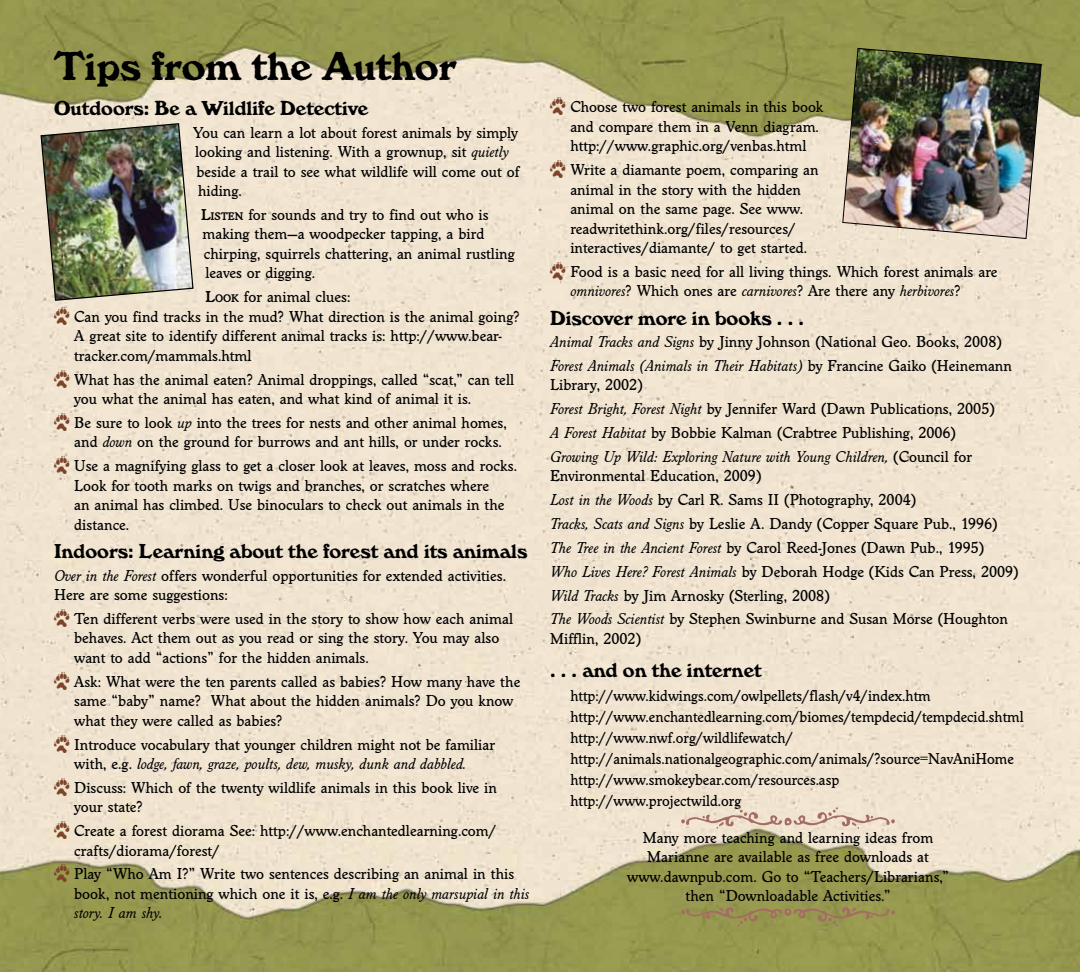
<style>
.page{position:relative;width:1080px;height:972px;background:#fff}
.page>*{position:absolute;margin:0;border:0;box-sizing:border-box;transform-origin:0 0}
.t1{font:700 42px "Windsor Ant D";color:#000}
.t2{font:700 21px "Windsor Ant D";color:#000}
.t3{font:500 16.5px/19.5px "Worcester Rou T";color:#000}
.s1{font-weight:400;font-style:italic}
.s2{font-weight:700}
.s3{font-weight:700;font-size:11.55px}
.s4{font-family:"Animal Tracks";font-weight:400;font-size:22.5px;color:#7c4529}
</style>
<div class="page">
<img style="left:0;top:0;width:1080px;height:972px">
<img style="left:842px;top:48px;width:200px;height:191px">
<img style="left:40px;top:122px;width:154px;height:180px">
<svg style="left:681px;top:807px;width:214px;height:22px;background:#e3cebd"></svg>
<svg style="left:681px;top:905px;width:214px;height:21px;background:#989052"></svg>
<h1 class="t1" style="left:54px;top:42px;width:404px">Tips from the Author</h1>
<p class="t2" style="left:54px;top:96px;width:316px">Outdoors: Be a Wildlife Detective</p>
<p class="t3" style="left:194px;top:122px;width:328px">You can learn a lot about forest animals by simply looking and listening. With a grownup, sit <span class="s1">quietly </span>beside a trail to see what wildlife will come out of hiding.</p>
<p class="t3" style="left:201px;top:205px;width:315px"><span class="s2">L</span><span class="s3">ISTEN</span> for sounds and try to find out who is making them—a woodpecker tapping, a bird chirping, squirrels chattering, an animal rustling leaves or digging.</p>
<p class="t3" style="left:206px;top:287px;width:147px"><span class="s2">L</span><span class="s3">OOK</span> for animal clues:</p>
<p class="t3" style="left:54px;top:306px;width:467px"><span class="s4">Ó</span> Can you find tracks in the mud? What direction is the animal going?</p>
<p class="t3" style="left:74px;top:326px;width:429px">A great site to identify different animal tracks is: http://www.bear-</p>
<p class="t3" style="left:74px;top:345px;width:179px">tracker.com/mammals.html</p>
<p class="t3" style="left:74px;top:369px;width:441px;text-indent:-20px"><span class="s4">Ó</span> What has the animal eaten? Animal droppings, called “scat,” can tell you what the animal has eaten, and what kind of animal it is.</p>
<p class="t3" style="left:54px;top:413px;width:454px;text-align:right"><span class="s4">Ó</span> Be sure to look <span class="s1">up</span> into the trees for nests and other animal homes, and <span class="s1">down</span> on the ground for burrows and ant hills, or under rocks.</p>
<p class="t3" style="left:74px;top:456px;width:444px;text-indent:-20px"><span class="s4">Ó</span> Use a magnifying glass to get a closer look at leaves, moss and rocks.<br>Look for tooth marks on twigs and branches, or scratches where<br>an animal has climbed. Use binoculars to check out animals in the distance.</p>
<p class="t2" style="left:54px;top:539px;width:475px">Indoors: Learning about the forest and its animals</p>
<p class="t3" style="left:54px;top:565px;width:454px"><span class="s1">Over in the Forest</span> offers wonderful opportunities for extended activities.<br>Here are some suggestions:</p>
<p class="t3" style="left:74px;top:609px;width:440px;text-indent:-20px"><span class="s4">Ó</span> Ten different verbs were used in the story to show how each animal behaves. Act them out as you read or sing the story. You may also want to add “actions” for the hidden animals.</p>
<p class="t3" style="left:74px;top:671px;width:448px;text-indent:-20px"><span class="s4">Ó</span> Ask: What were the ten parents called as babies? How many have the same “baby” name? What about the hidden animals? Do you know what they were called as babies?</p>
<p class="t3" style="left:54px;top:734px;width:443px;text-align:center"><span class="s4">Ó</span> Introduce vocabulary that younger children might not be familiar with, e.g. <span class="s1">lodge, fawn, graze, poults, dew, musky, dunk and dabbled.</span></p>
<p class="t3" style="left:74px;top:778px;width:424px;text-indent:-20px"><span class="s4">Ó</span> Discuss: Which of the twenty wildlife animals in this book live in your state?</p>
<p class="t3" style="left:74px;top:821px;width:424px;text-indent:-20px"><span class="s4">Ó</span> Create a forest diorama See: http://www.enchantedlearning.com/ crafts/diorama/forest/</p>
<p class="t3" style="left:74px;top:864px;width:457px;text-indent:-20px"><span class="s4">Ó</span> Play “Who Am I?” Write two sentences describing an animal in this book, not mentioning which one it is, e.g. <span class="s1">I am the only marsupial in this story. I am shy.</span></p>
<p class="t3" style="left:570px;top:97px;width:255px;text-indent:-20px"><span class="s4">Ó</span> Choose two forest animals in this book and compare them in a Venn diagram. http://www.graphic.org/venbas.html</p>
<p class="t3" style="left:550px;top:160px;width:270px;text-align:center"><span class="s4">Ó</span> Write a diamante poem, comparing an animal in the story with the hidden animal on the same page. See www. readwritethink.org/files/resources/ interactives/diamante/ to get started.</p>
<p class="t3" style="left:570px;top:262px;width:429px;text-indent:-20px"><span class="s4">Ó</span> Food is a basic need for all living things. Which forest animals are <span class="s1">omnivores</span>? Which ones are <span class="s1">carnivores</span>? Are there any <span class="s1">herbivores</span>?</p>
<p class="t2" style="left:550px;top:305px;width:255px">Discover more in books . . .</p>
<p class="t3" style="left:550px;top:330px;width:463px;line-height:23.9px"><span class="s1">Animal Tracks and Signs</span> by Jinny Johnson (National Geo. Books, 2008)<br><span class="s1">Forest Animals (Animals in Their Habitats)</span> by Francine Gaiko (Heinemann</p>
<p class="t3" style="left:550px;top:373px;width:446px;line-height:23.9px">Library, 2002)<br><span class="s1">Forest Bright, Forest Night</span> by Jennifer Ward (Dawn Publications, 2005)<br><span class="s1">A Forest Habitat</span> by Bobbie Kalman (Crabtree Publishing, 2006)<br><span class="s1">Growing Up Wild: Exploring Nature with Young Children,</span> (Council for</p>
<p class="t3" style="left:550px;top:464px;width:470px;line-height:23.9px">Environmental Education, 2009)<br><span class="s1">Lost in the Woods</span> by Carl R. Sams II (Photography, 2004)<br><span class="s1">Tracks, Scats and Signs</span> by Leslie A. Dandy (Copper Square Pub., 1996)<br><span class="s1">The Tree in the Ancient Forest</span> by Carol Reed-Jones (Dawn Pub., 1995)<br><span class="s1">Who Lives Here? Forest Animals</span> by Deborah Hodge (Kids Can Press, 2009)<br><span class="s1">Wild Tracks</span> by Jim Arnosky (Sterling, 2008)<br><span class="s1">The Woods Scientist</span> by Stephen Swinburne and Susan Morse (Houghton</p>
<p class="t3" style="left:550px;top:629px;width:93px">Mifflin, 2002)</p>
<p class="t2" style="left:550px;top:657px;width:213px">. . . and on the internet</p>
<p class="t3" style="left:570px;top:684px;width:455px;line-height:21px">http://www.kidwings.com/owlpellets/flash/v4/index.htm http://www.enchantedlearning.com/biomes/tempdecid/tempdecid.shtml http://www.nwf.org/wildlifewatch/ http://animals.nationalgeographic.com/animals/?source=NavAniHome http://www.smokeybear.com/resources.asp<br>http://www.projectwild.org</p>
<p class="t3" style="left:627px;top:828px;width:323px;text-align:center">Many more teaching and learning ideas from Marianne are available as free downloads at www.dawnpub.com. Go to “Teachers/Librarians,” then “Downloadable Activities.”</p>
</div>
